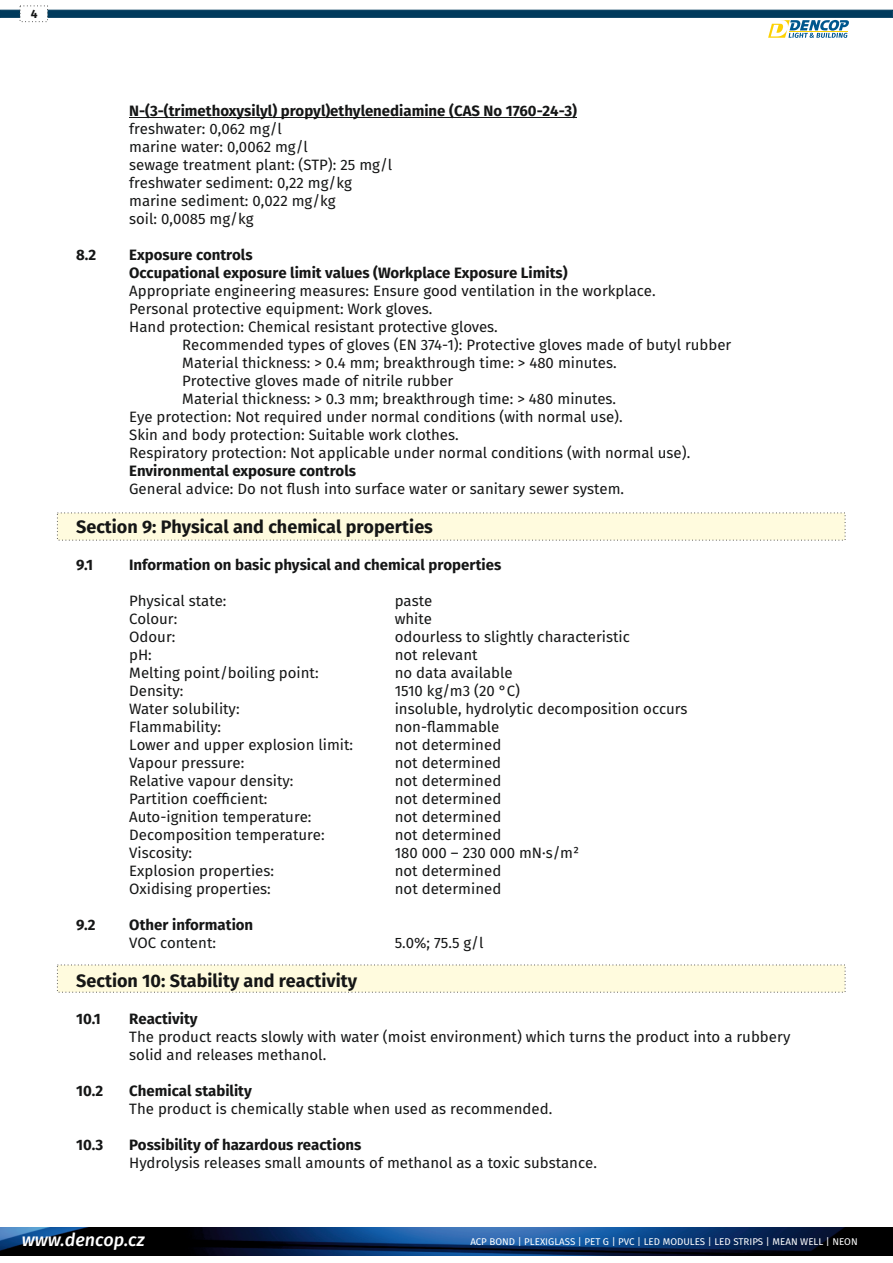
<style>
.page{position:relative;width:893px;height:1263px;background:#fff}
.page>*{position:absolute;margin:0;border:0;box-sizing:border-box;transform-origin:0 0}
.t1{font:700 18px "Fira Sans";color:#151616}
.t2{font:italic 500 18px "Fira Sans";color:#fff}
.t3{font:15px/18px "Fira Sans";color:#151616}
.t4{font:700 15px "Fira Sans";color:#151616}
.t5{font:700 12px "Fira Sans";color:#151616}
.t6{font:9.75px "Fira Sans";color:#fff}
</style>
<div class="page">
<svg style="left:57px;top:512px;width:789px;height:29px;background:#fbf8dd"></svg>
<svg style="left:57px;top:964px;width:789px;height:29px;background:#fbf8dd"></svg>
<hr style="left:129px;top:118px;width:448px;height:1px;background:#151616">
<img style="left:0;top:1228px;width:893px;height:27px">
<svg style="left:0;top:5px;width:893px;height:33px"></svg>
<p class="t5" style="left:31px;top:7px;width:8px">4</p>
<p class="t4" style="left:129px;top:102px;width:449px">N-(3-(trimethoxysilyl) propyl)ethylenediamine (CAS No 1760-24-3)</p>
<p class="t3" style="left:129px;top:120px;width:180px">freshwater: 0,062 mg/l marine water: 0,0062 mg/l</p>
<p class="t3" style="left:129px;top:156px;width:265px">sewage treatment plant: (STP): 25 mg/l</p>
<p class="t3" style="left:129px;top:210px;width:126px">soil: 0,0085 mg/kg</p>
<p class="t3" style="left:129px;top:174px;width:224px">freshwater sediment: 0,22 mg/kg marine sediment: 0,022 mg/kg</p>
<p class="t4" style="left:76px;top:246px;width:22px">8.2</p>
<p class="t4" style="left:129px;top:246px;width:125px">Exposure controls</p>
<p class="t4" style="left:129px;top:264px;width:440px">Occupational exposure limit values (Workplace Exposure Limits)</p>
<p class="t3" style="left:129px;top:282px;width:528px">Appropriate engineering measures: Ensure good ventilation in the workplace.<br>Personal protective equipment: Work gloves.</p>
<p class="t3" style="left:182px;top:318px;width:551px;text-indent:-53px">Hand protection: Chemical resistant protective gloves.<br>Recommended types of gloves (EN 374-1): Protective gloves made of butyl rubber</p>
<p class="t3" style="left:182px;top:354px;width:436px">Material thickness: &gt; 0.4 mm; breakthrough time: &gt; 480 minutes.<br>Protective gloves made of nitrile rubber</p>
<p class="t3" style="left:129px;top:408px;width:495px">Eye protection: Not required under normal conditions (with normal use).</p>
<p class="t4" style="left:129px;top:462px;width:228px">Environmental exposure controls</p>
<p class="t3" style="left:129px;top:480px;width:496px">General advice: Do not flush into surface water or sanitary sewer system.</p>
<p class="t3" style="left:182px;top:390px;width:435px">Material thickness: &gt; 0.3 mm; breakthrough time: &gt; 480 minutes.</p>
<p class="t3" style="left:129px;top:426px;width:563px">Skin and body protection: Suitable work clothes.<br>Respiratory protection: Not applicable under normal conditions (with normal use).</p>
<p class="t1" style="left:76px;top:516px;width:358px">Section 9: Physical and chemical properties</p>
<p class="t4" style="left:76px;top:556px;width:18px">9.1</p>
<p class="t4" style="left:129px;top:556px;width:374px">Information on basic physical and chemical properties</p>
<p class="t3" style="left:129px;top:592px;width:99px">Physical state:</p>
<p class="t3" style="left:395px;top:592px;width:39px">paste</p>
<p class="t3" style="left:129px;top:610px;width:50px">Colour:</p>
<p class="t3" style="left:395px;top:610px;width:39px">white</p>
<p class="t3" style="left:129px;top:628px;width:48px">Odour:</p>
<p class="t3" style="left:395px;top:628px;width:237px">odourless to slightly characteristic</p>
<p class="t3" style="left:129px;top:682px;width:56px">Density:</p>
<p class="t3" style="left:395px;top:682px;width:127px">1510 kg/m3 (20 °C)</p>
<p class="t3" style="left:129px;top:700px;width:112px">Water solubility:</p>
<p class="t3" style="left:395px;top:700px;width:294px">insoluble, hydrolytic decomposition occurs</p>
<p class="t3" style="left:129px;top:646px;width:24px">pH:</p>
<p class="t3" style="left:395px;top:646px;width:84px">not relevant</p>
<p class="t3" style="left:129px;top:664px;width:191px">Melting point/boiling point:</p>
<p class="t3" style="left:395px;top:664px;width:119px">no data available</p>
<p class="t3" style="left:129px;top:718px;width:93px">Flammability:</p>
<p class="t3" style="left:395px;top:718px;width:106px">non-flammable</p>
<p class="t3" style="left:129px;top:736px;width:225px">Lower and upper explosion limit:</p>
<p class="t3" style="left:395px;top:736px;width:108px">not determined</p>
<p class="t3" style="left:129px;top:754px;width:117px">Vapour pressure:</p>
<p class="t3" style="left:395px;top:754px;width:108px">not determined</p>
<p class="t3" style="left:129px;top:772px;width:166px">Relative vapour density:</p>
<p class="t3" style="left:395px;top:772px;width:108px">not determined</p>
<p class="t3" style="left:129px;top:790px;width:140px">Partition coefficient:</p>
<p class="t3" style="left:395px;top:790px;width:108px">not determined</p>
<p class="t3" style="left:129px;top:826px;width:197px">Decomposition temperature:</p>
<p class="t3" style="left:395px;top:826px;width:108px">not determined</p>
<p class="t3" style="left:129px;top:844px;width:64px">Viscosity:</p>
<p class="t3" style="left:395px;top:844px;width:186px">180 000 – 230 000 mN·s/m²</p>
<p class="t3" style="left:129px;top:862px;width:146px">Explosion properties:</p>
<p class="t3" style="left:395px;top:862px;width:108px">not determined</p>
<p class="t3" style="left:129px;top:808px;width:184px">Auto-ignition temperature:</p>
<p class="t3" style="left:395px;top:808px;width:108px">not determined</p>
<p class="t3" style="left:129px;top:880px;width:143px">Oxidising properties:</p>
<p class="t3" style="left:395px;top:880px;width:108px">not determined</p>
<p class="t4" style="left:76px;top:916px;width:21px">9.2</p>
<p class="t4" style="left:129px;top:916px;width:126px">Other information</p>
<p class="t3" style="left:129px;top:934px;width:88px">VOC content:</p>
<p class="t3" style="left:395px;top:934px;width:90px">5.0%; 75.5 g/l</p>
<p class="t1" style="left:76px;top:970px;width:282px">Section 10: Stability and reactivity</p>
<p class="t4" style="left:76px;top:1009px;width:26px">10.1</p>
<p class="t4" style="left:129px;top:1009px;width:70px">Reactivity</p>
<p class="t3" style="left:129px;top:1027px;width:663px">The product reacts slowly with water (moist environment) which turns the product into a rubbery</p>
<p class="t3" style="left:129px;top:1045px;width:199px">solid and releases methanol.</p>
<p class="t4" style="left:76px;top:1081px;width:29px">10.2</p>
<p class="t4" style="left:129px;top:1081px;width:124px">Chemical stability</p>
<p class="t3" style="left:129px;top:1099px;width:425px">The product is chemically stable when used as recommended.</p>
<p class="t3" style="left:129px;top:1153px;width:469px">Hydrolysis releases small amounts of methanol as a toxic substance.</p>
<p class="t4" style="left:76px;top:1135px;width:29px">10.3</p>
<p class="t4" style="left:129px;top:1135px;width:234px">Possibility of hazardous reactions</p>
<p class="t2" style="left:22px;top:1229px;width:124px">www.dencop.cz</p>
<p class="t6" style="left:470px;top:1236px;width:389px">ACP BOND | PLEXIGLASS | PET G | PVC | LED MODULES | LED STRIPS | MEAN WELL | NEON</p>
</div>
